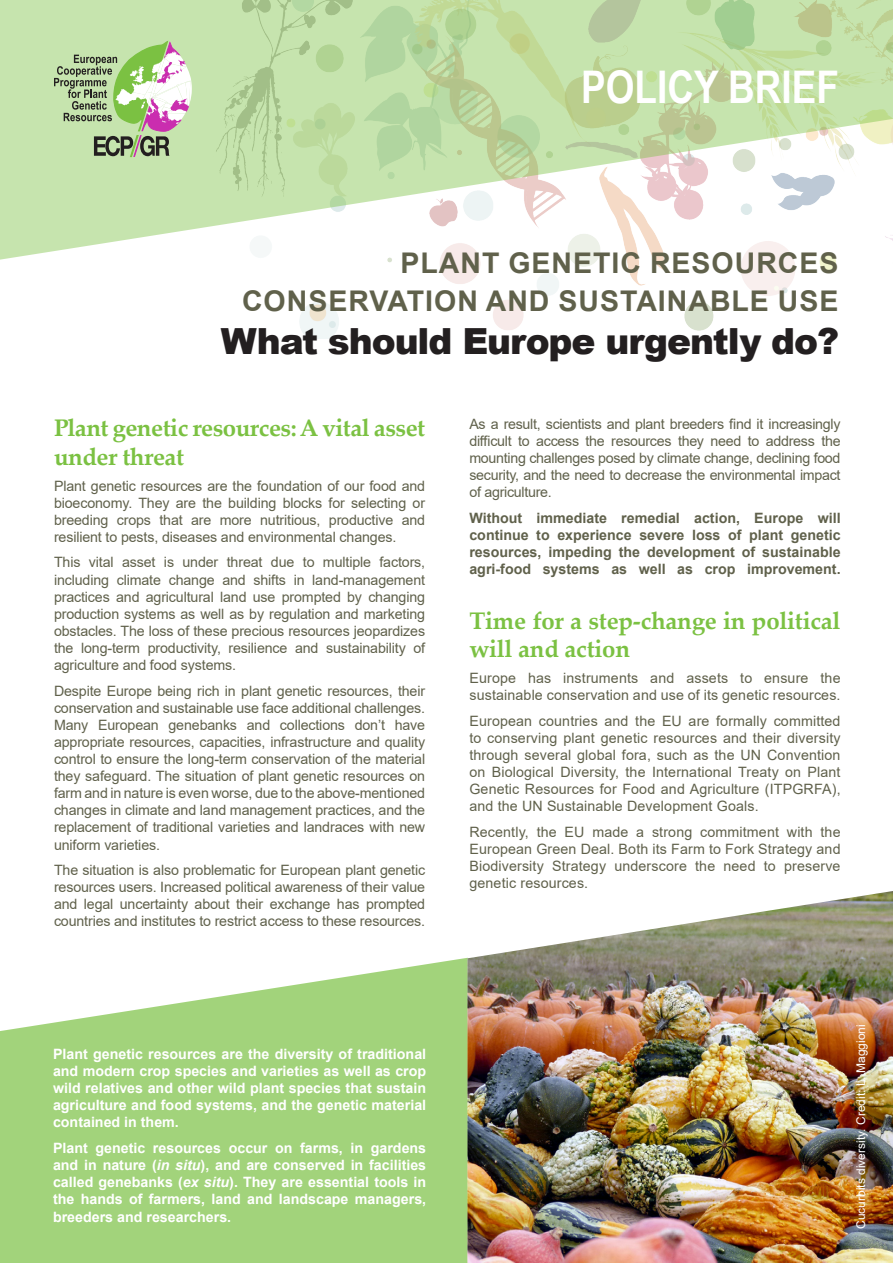
<style>
.page{position:relative;width:893px;height:1263px;background:#fff}
.page>*{position:absolute;margin:0;border:0;box-sizing:border-box;transform-origin:0 0}
.Body_text{font:700 45px "Arial Narrow";color:#fff}
.Body_text-2{font:900 36px "Arial";letter-spacing:-.03em;color:#231f20}
.Body_text-3{font:700 28.5px "Arial";letter-spacing:.035em;color:#60614b}
.Body_text-4{font:700 24px/28.8px "Palatino Linotype";letter-spacing:-.02em;color:#7bc142}
.Body_text-5{font:14.25px/17.1px "Arial";letter-spacing:-.01em;color:#60614b;text-align:justify}
.Body_text-6{font:700 14.25px/17.1px "Arial";color:#fff;text-align:justify}
.Body_text-7{font:700 14.25px/17.1px "Arial";color:#60614b;text-align:justify}
.Body_text-8{font:14.25px/17.1px "Arial";letter-spacing:.01em;color:#60614b}
.t1{font:12px "Arial";color:#fff}
.s1{font-style:italic}
</style>
<div class="page">
<img style="left:299px;top:272px;width:496px;height:67px">
<svg style="left:0;top:0;width:893px;height:272px;fill:#c6e4ae"></svg>
<svg style="left:54px;top:41px;width:138px;height:116px;background:#b3c39c"></svg>
<svg style="left:0;top:958px;width:467px;height:305px;background:#add88a"></svg>
<img style="left:467px;top:891px;width:426px;height:372px">
<p class="Body_text" style="left:581px;top:53px;width:259px">POLICY BRIEF</p>
<p class="Body_text-3" style="left:400px;top:243px;width:439px">PLANT GENETIC RESOURCES</p>
<p class="Body_text-3" style="left:242px;top:281px;width:598px">CONSERVATION AND SUSTAINABLE USE</p>
<p class="Body_text-2" style="left:221px;top:315px;width:620px">What should Europe urgently do?</p>
<p class="Body_text-4" style="left:54px;top:413px;width:373px">Plant genetic resources: A vital asset under threat</p>
<p class="Body_text-5" style="left:54px;top:477px;width:373px">Plant genetic resources are the foundation of our food and bioeconomy. They are the building blocks for selecting or breeding crops that are more nutritious, productive and resilient to pests, diseases and environmental changes.</p>
<p class="Body_text-5" style="left:54px;top:554px;width:373px">This vital asset is under threat due to multiple factors, including climate change and shifts in land-management practices and agricultural land use prompted by changing production systems as well as by regulation and marketing obstacles. The loss of these precious resources jeopardizes the long-term productivity, resilience and sustainability of agriculture and food systems.</p>
<p class="Body_text-5" style="left:54px;top:682px;width:373px">Despite Europe being rich in plant genetic resources, their conservation and sustainable use face additional challenges.<br>Many European genebanks and collections don’t have appropriate resources, capacities, infrastructure and quality control to ensure the long-term conservation of the material they safeguard. The situation of plant genetic resources on farm and in nature is even worse, due to the above-mentioned changes in climate and land management practices, and the replacement of traditional varieties and landraces with new uniform varieties.</p>
<p class="Body_text-5" style="left:54px;top:861px;width:373px">The situation is also problematic for European plant genetic resources users. Increased political awareness of their value and legal uncertainty about their exchange has prompted countries and institutes to restrict access to these resources.</p>
<p class="Body_text-5" style="left:469px;top:415px;width:373px">As a result, scientists and plant breeders find it increasingly difficult to access the resources they need to address the mounting challenges posed by climate change, declining food security, and the need to decrease the environmental impact of agriculture.</p>
<p class="Body_text-7" style="left:469px;top:509px;width:373px">Without immediate remedial action, Europe will continue to experience severe loss of plant genetic resources, impeding the development of sustainable agri-food systems as well as crop improvement.</p>
<p class="Body_text-4" style="left:469px;top:605px;width:373px">Time for a step-change in political will and action</p>
<p class="Body_text-8" style="left:469px;top:669px;width:373px">Europe has instruments and assets to ensure the sustainable conservation and use of its genetic resources.</p>
<p class="Body_text-5" style="left:469px;top:712px;width:373px">European countries and the EU are formally committed to conserving plant genetic resources and their diversity through several global fora, such as the UN Convention on Biological Diversity, the International Treaty on Plant Genetic Resources for Food and Agriculture (ITPGRFA), and the UN Sustainable Development Goals.</p>
<p class="Body_text-5" style="left:469px;top:823px;width:373px">Recently, the EU made a strong commitment with the European Green Deal. Both its Farm to Fork Strategy and Biodiversity Strategy underscore the need to preserve genetic resources.</p>
<p class="Body_text-6" style="left:53px;top:1046px;width:375px">Plant genetic resources are the diversity of traditional and modern crop species and varieties as well as crop wild relatives and other wild plant species that sustain agriculture and food systems, and the genetic material contained in them.</p>
<p class="Body_text-6" style="left:53px;top:1140px;width:375px">Plant genetic resources occur on farms, in gardens and in nature (<span class="s1">in situ</span>), and are conserved in facilities called genebanks (<span class="s1">ex situ</span>). They are essential tools in the hands of farmers, land and landscape managers, breeders and researchers.</p>
<p class="t1" style="left:853px;top:1229px;width:206px;rotate:-90deg">Cucurbits diversity. Credit: L. Maggioni</p>
</div>
